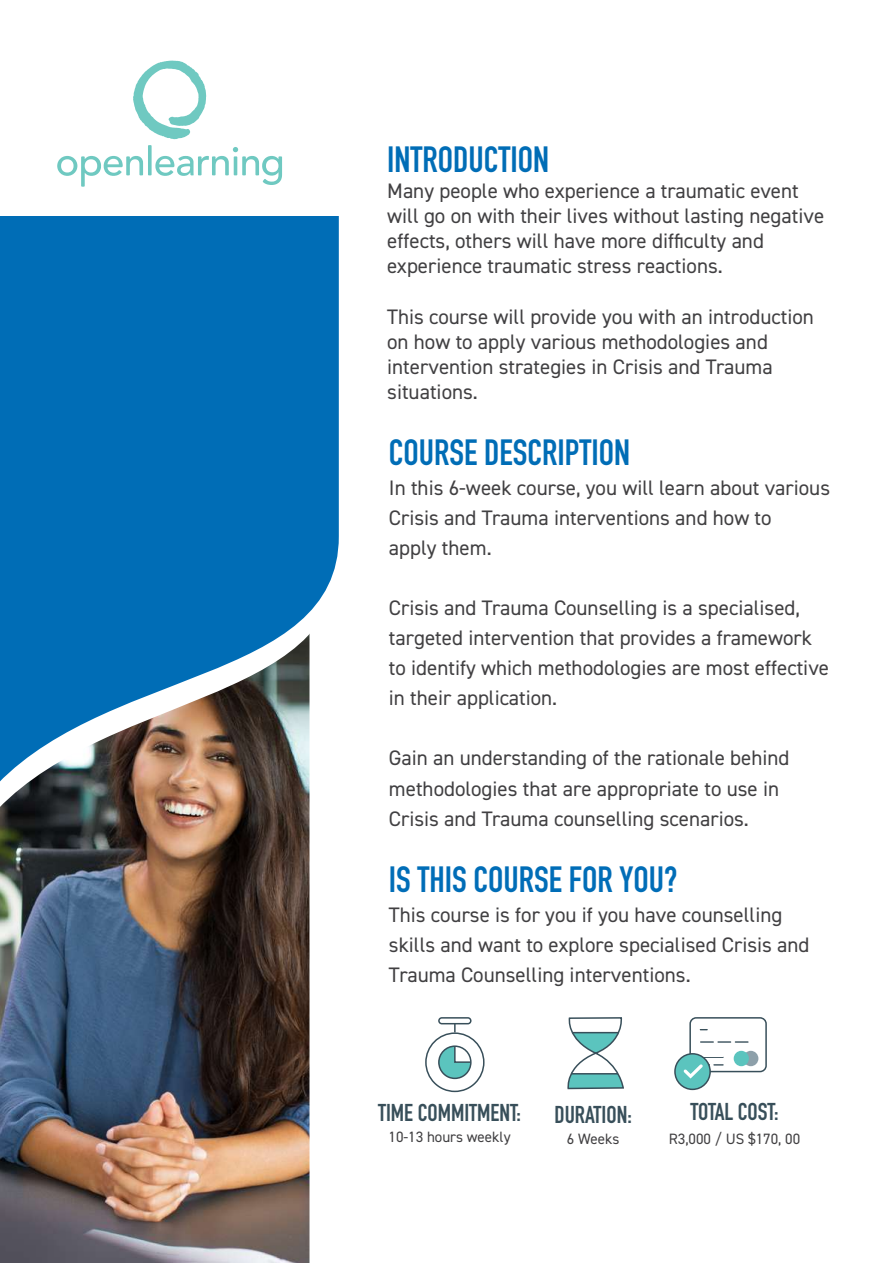
<style>
.page{position:relative;width:893px;height:1263px;background:#fff}
.page>*{position:absolute;margin:0;border:0;box-sizing:border-box;transform-origin:0 0}
.t1{font:700 36px "DIN Condensed";color:#006db6}
.t2{font:700 36px "DIN Condensed";color:#006db7}
.t3{font:700 24px "DIN Condensed";color:#384f5a}
.t4{font:21px/30px "DIN2014";color:#414042}
.t5{font:15px "DIN2014";color:#414042}
</style>
<div class="page">
<img style="left:0;top:821px;width:309px;height:442px">
<img style="left:0;top:795px;width:310px;height:26px">
<svg style="left:0;top:216px;width:339px;height:579px;background:#1f75af"></svg>
<svg style="left:425px;top:1020px;width:60px;height:73px"></svg>
<div style="left:439px;top:1018px;width:32px;height:6px;background:#fff;border-radius:3px"></div>
<div style="left:438px;top:1017px;width:33px;height:7px;border:2px solid #384f5a;border-radius:3px"></div>
<svg style="left:567px;top:1017px;width:57px;height:73px"></svg>
<div style="left:689px;top:1017px;width:78px;height:55px;background:#fff;border:2px solid #384f5a;border-radius:6px"></div>
<div style="left:743px;top:1051px;width:15px;height:15px;background:#8da0aa;border-radius:50%"></div>
<div style="left:734px;top:1051px;width:15px;height:15px;background:#5bc4be;border-radius:50%"></div>
<div style="left:698px;top:1062px;width:14px;height:5px;border:2px solid #fff;border-radius:2px"></div>
<div style="left:711px;top:1062px;width:14px;height:5px;border:2px solid #fff;border-radius:2px"></div>
<div style="left:698px;top:1055px;width:27px;height:5px;border:2px solid #fff;border-radius:2px"></div>
<div style="left:698px;top:1039px;width:18px;height:5px;border:2px solid #fff;border-radius:2px"></div>
<div style="left:715px;top:1039px;width:18px;height:5px;border:2px solid #fff;border-radius:2px"></div>
<div style="left:733px;top:1039px;width:17px;height:5px;border:2px solid #fff;border-radius:2px"></div>
<div style="left:698px;top:1027px;width:12px;height:5px;border:2px solid #fff;border-radius:2px"></div>
<div style="left:675px;top:1054px;width:35px;height:35px;background:#5bc4be;border-radius:50%"></div>
<div style="left:674px;top:1053px;width:37px;height:37px;border:2px solid #384f5a;border-radius:50%"></div>
<svg style="left:683px;top:1063px;width:42px;height:15px"></svg>
<svg style="left:133px;top:61px;width:73px;height:78px"></svg>
<svg style="left:148px;top:145px;width:4px;height:30px"></svg>
<svg style="left:57px;top:156px;width:86px;height:31px"></svg>
<svg style="left:155px;top:147px;width:127px;height:38px"></svg>
<h1 class="t1" style="left:387px;top:135px;width:163px">INTRODUCTION</h1>
<p class="t4" style="left:387px;top:177px;width:439px;line-height:25.2px">Many people who experience a traumatic event will go on with their lives without lasting negative effects, others will have more difficulty and experience traumatic stress reactions.</p>
<p class="t4" style="left:387px;top:303px;width:428px;line-height:25.2px">This course will provide you with an introduction on how to apply various methodologies and intervention strategies in Crisis and Trauma situations.</p>
<h1 class="t1" style="left:389px;top:429px;width:243px">COURSE DESCRIPTION</h1>
<p class="t4" style="left:389px;top:473px;width:443px">In this 6-week course, you will learn about various<br>Crisis and Trauma interventions and how to<br>apply them.</p>
<p class="t4" style="left:389px;top:593px;width:442px">Crisis and Trauma Counselling is a specialised, targeted intervention that provides a framework to identify which methodologies are most effective in their application.</p>
<p class="t4" style="left:389px;top:743px;width:402px">Gain an understanding of the rationale behind methodologies that are appropriate to use in<br>Crisis and Trauma counselling scenarios.</p>
<h1 class="t2" style="left:389px;top:855px;width:290px">IS THIS COURSE FOR YOU?</h1>
<p class="t4" style="left:389px;top:899px;width:422px">This course is for you if you have counselling skills and want to explore specialised Crisis and<br>Trauma Counselling interventions.</p>
<p class="t3" style="left:378px;top:1096px;width:144px">TIME COMMITMENT:</p>
<p class="t5" style="left:388px;top:1127px;width:124px">10-13 hours weekly</p>
<p class="t3" style="left:554px;top:1098px;width:79px">DURATION:</p>
<p class="t5" style="left:567px;top:1129px;width:54px">6 Weeks</p>
<p class="t3" style="left:690px;top:1095px;width:90px">TOTAL COST:</p>
<p class="t5" style="left:669px;top:1129px;width:133px">R3,000 / US $170, 00</p>
</div>
